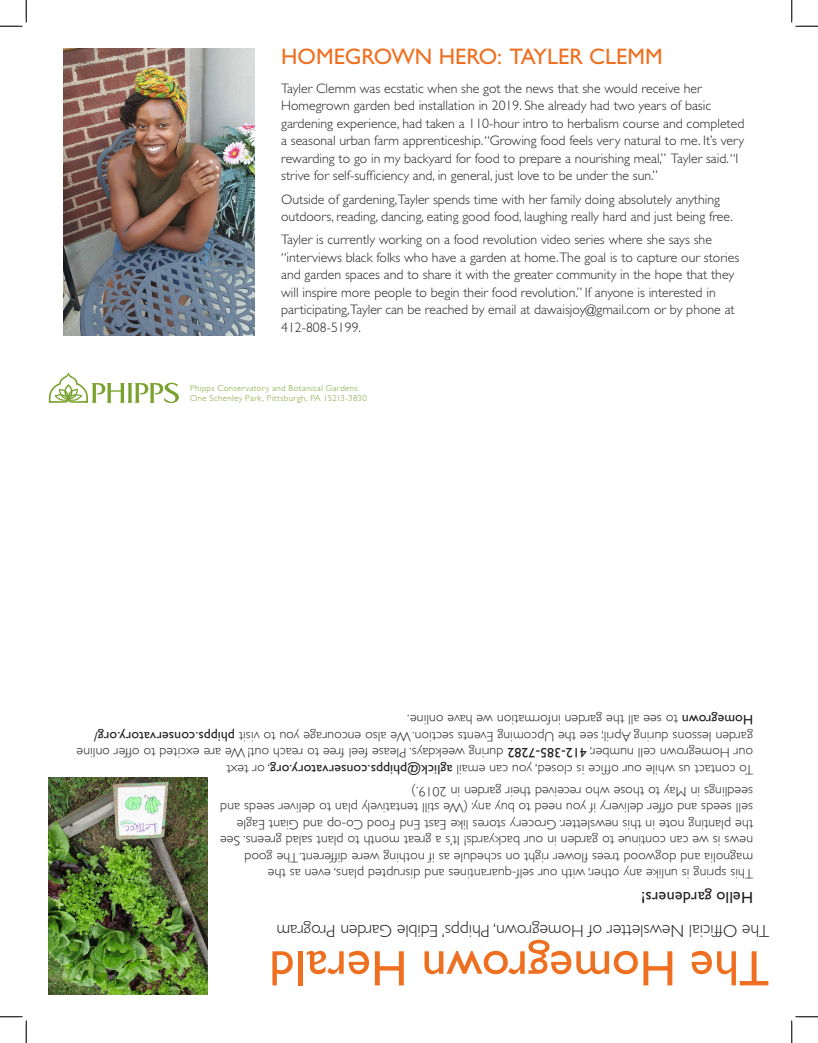
<style>
.page{position:relative;width:818px;height:1043px;background:#fff}
.page>*{position:absolute;margin:0;border:0;box-sizing:border-box;transform-origin:0 0}
.t1{font:50px "Gill Sans Std";color:#ef6f20}
.t2{font:22.5px "Gill Sans Std";color:#ef6f20}
.t3{font:300 17.5px "Gill Sans Std";color:#231f20}
.t4{font:16.25px "Gill Sans Std";letter-spacing:.01em;color:#231f20}
.t5{font:300 13.75px/17.5px "Gill Sans Std";color:#231f20}
.address_-Gillsans_7{font:300 8.75px "Gill Sans Std";letter-spacing:.05em;color:#78a22d}
.s1{font-weight:400}
</style>
<div class="page">
<svg style="left:49px;top:373px;width:130px;height:30px"></svg>
<img style="left:63px;top:49px;width:191px;height:287px">
<img style="left:49px;top:778px;width:158px;height:216px">
<svg style="left:0;top:0;width:27px;height:27px"></svg>
<svg style="left:0;top:1016px;width:27px;height:26px"></svg>
<svg style="left:791px;top:0;width:27px;height:27px"></svg>
<svg style="left:791px;top:1016px;width:27px;height:26px"></svg>
<p class="t2" style="left:281px;top:44px;width:383px">HOMEGROWN HERO: TAYLER CLEMM</p>
<p class="t5" style="left:281px;top:80px;width:464px">Tayler Clemm was ecstatic when she got the news that she would receive her Homegrown garden bed installation in 2019. She already had two years of basic gardening experience, had taken a 110-hour intro to herbalism course and completed a seasonal urban farm apprenticeship. “Growing food feels very natural to me. It’s very rewarding to go in my backyard for food to prepare a nourishing meal,” Tayler said. “I strive for self-sufficiency and, in general, just love to be under the sun.”</p>
<p class="t5" style="left:281px;top:190px;width:453px">Outside of gardening,Tayler spends time with her family doing absolutely anything outdoors, reading, dancing, eating good food, laughing really hard and just being free.</p>
<p class="t5" style="left:281px;top:231px;width:459px">Tayler is currently working on a food revolution video series where she says she “interviews black folks who have a garden at home.The goal is to capture our stories and garden spaces and to share it with the greater community in the hope that they will inspire more people to begin their food revolution.” If anyone is interested in participating,Tayler can be reached by email at dawaisjoy@gmail.com or by phone at 412-808-5199.</p>
<p class="address_-Gillsans_7" style="left:190px;top:382px;width:169px">Phipps Conservatory and Botanical Gardens</p>
<p class="address_-Gillsans_7" style="left:190px;top:392px;width:178px">One Schenley Park, Pittsburgh, PA 15213-3830</p>
<p class="t5" style="left:753px;top:777px;width:678px;line-height:16.5px;rotate:-180deg">To contact us while our office is closed, you can email <span class="s1">aglick@phipps.conservatory.org</span>, or text<br>our Homegrown cell number, <span class="s1">412-385-7282</span> during weekdays. Please feel free to reach out! We are excited to offer online garden lessons during April; see the Upcoming Events section. We also encourage you to visit <span class="s1">phipps.conservatory.org/ Homegrown</span> to see all the garden information we have online.</p>
<p class="t5" style="left:753px;top:882px;width:534px;line-height:16.5px;rotate:-180deg">This spring is unlike any other, with our self-quarantines and disrupted plans, even as the magnolia and dogwood trees flower right on schedule as if nothing were different. The good news is we can continue to garden in our backyards! It’s a great month to plant salad greens. See the planting note in this newsletter. Grocery stores like East End Food Co-op and Giant Eagle sell seeds and offer delivery if you need to buy any. (We still tentatively plan to deliver seeds and seedlings in May to those who received their garden in 2019.)</p>
<p class="t4" style="left:753px;top:906px;width:113px;rotate:-180deg">Hello gardeners!</p>
<p class="t3" style="left:769px;top:940px;width:494px;rotate:-180deg">The Official Newsletter of Homegrown, Phipps’ Edible Garden Program</p>
<p class="t1" style="left:769px;top:996px;width:501px;rotate:-180deg">The Homegrown Herald</p>
</div>
